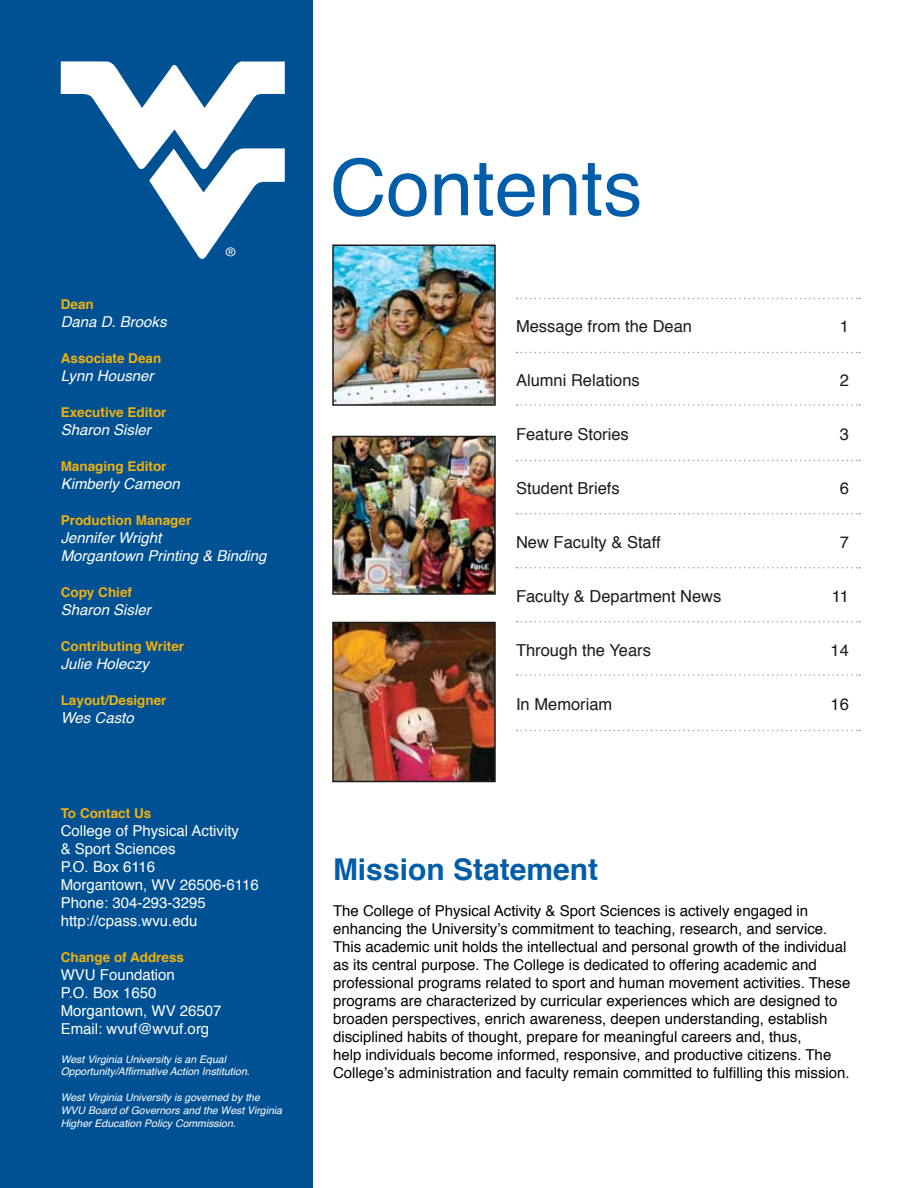
<style>
.page{position:relative;width:918px;height:1188px;background:#fff}
.page>*{position:absolute;margin:0;border:0;box-sizing:border-box;transform-origin:0 0}
.t1{font:78px "Helvetica";color:#005daa}
.t2{font:700 30px "Helvetica";color:#005daa}
.t3{font:16.5px "Helvetica";color:#1e1a18}
.t4{font:15px/18px "Helvetica";color:#000}
.t5{font:15px/18px "Helvetica";color:#fff}
.t6{font:italic 15px/18px "Helvetica";color:#fff}
.t7{font:700 13.5px "Helvetica";color:#eeb111}
.t8{font:italic 10.5px/12.6px "Helvetica";color:#fff}
</style>
<div class="page">
<div style="left:0;top:0;width:313px;height:1188px;background:#005193"></div>
<svg style="left:517px;top:298px;width:343px;height:1px"></svg>
<svg style="left:517px;top:513px;width:343px;height:2px"></svg>
<svg style="left:517px;top:352px;width:343px;height:1px"></svg>
<svg style="left:517px;top:621px;width:343px;height:2px"></svg>
<svg style="left:517px;top:404px;width:343px;height:2px"></svg>
<svg style="left:517px;top:567px;width:343px;height:2px"></svg>
<svg style="left:517px;top:460px;width:343px;height:1px"></svg>
<svg style="left:517px;top:674px;width:343px;height:2px"></svg>
<svg style="left:61px;top:61px;width:224px;height:198px"></svg>
<img style="left:335px;top:247px;width:158px;height:156px">
<div style="left:332px;top:244px;width:164px;height:162px;border:2px solid #1e1a18"></div>
<img style="left:335px;top:439px;width:158px;height:153px">
<div style="left:332px;top:436px;width:164px;height:159px;border:2px solid #1e1a18"></div>
<img style="left:335px;top:625px;width:158px;height:154px">
<div style="left:332px;top:622px;width:164px;height:160px;border:2px solid #1e1a18"></div>
<svg style="left:517px;top:730px;width:343px;height:1px"></svg>
<p class="t7" style="left:61px;top:292px;width:35px">Dean</p>
<p class="t6" style="left:61px;top:313px;width:107px">Dana D. Brooks</p>
<p class="t7" style="left:61px;top:346px;width:102px">Associate Dean</p>
<p class="t6" style="left:61px;top:367px;width:94px">Lynn Housner</p>
<p class="t7" style="left:61px;top:400px;width:107px">Executive Editor</p>
<p class="t6" style="left:61px;top:421px;width:92px">Sharon Sisler</p>
<p class="t7" style="left:61px;top:454px;width:107px">Managing Editor</p>
<p class="t6" style="left:61px;top:475px;width:121px">Kimberly Cameon</p>
<p class="t7" style="left:61px;top:508px;width:132px">Production Manager</p>
<p class="t6" style="left:61px;top:529px;width:207px">Jennifer Wright<br>Morgantown Printing &amp; Binding</p>
<p class="t7" style="left:61px;top:580px;width:73px">Copy Chief</p>
<p class="t6" style="left:61px;top:601px;width:92px">Sharon Sisler</p>
<p class="t7" style="left:61px;top:634px;width:125px">Contributing Writer</p>
<p class="t6" style="left:61px;top:655px;width:90px">Julie Holeczy</p>
<p class="t7" style="left:61px;top:688px;width:107px">Layout/Designer</p>
<p class="t6" style="left:61px;top:709px;width:75px">Wes Casto</p>
<p class="t7" style="left:61px;top:801px;width:92px">To Contact Us</p>
<p class="t5" style="left:61px;top:821px;width:200px">College of Physical Activity<br>&amp; Sport Sciences<br>P.O. Box 6116<br>Morgantown, WV 26506-6116<br>Phone: 304-293-3295 http://cpass.wvu.edu</p>
<p class="t7" style="left:61px;top:945px;width:125px">Change of Address</p>
<p class="t5" style="left:61px;top:965px;width:162px">WVU Foundation<br>P.O. Box 1650<br>Morgantown, WV 26507<br>Email: wvuf@wvuf.org</p>
<p class="t8" style="left:61px;top:1053px;width:191px">West Virginia University is an Equal<br>Opportunity/Affirmative Action Institution.</p>
<p class="t8" style="left:61px;top:1092px;width:223px">West Virginia University is governed by the<br>WVU Board of Governors and the West Virginia<br>Higher Education Policy Commission.</p>
<h1 class="t1" style="left:330px;top:121px;width:314px">Contents</h1>
<p class="t3" style="left:516px;top:312px;width:178px">Message from the Dean</p>
<p class="t3" style="left:840px;top:312px;width:11px">1</p>
<p class="t3" style="left:516px;top:366px;width:125px">Alumni Relations</p>
<p class="t3" style="left:840px;top:366px;width:11px">2</p>
<p class="t3" style="left:516px;top:420px;width:114px">Feature Stories</p>
<p class="t3" style="left:840px;top:420px;width:11px">3</p>
<p class="t3" style="left:516px;top:474px;width:105px">Student Briefs</p>
<p class="t3" style="left:840px;top:474px;width:11px">6</p>
<p class="t3" style="left:516px;top:528px;width:146px">New Faculty &amp; Staff</p>
<p class="t3" style="left:840px;top:528px;width:11px">7</p>
<p class="t3" style="left:516px;top:582px;width:207px">Faculty &amp; Department News</p>
<p class="t3" style="left:832px;top:582px;width:19px">11</p>
<p class="t3" style="left:516px;top:636px;width:136px">Through the Years</p>
<p class="t3" style="left:831px;top:636px;width:20px">14</p>
<p class="t3" style="left:516px;top:690px;width:98px">In Memoriam</p>
<p class="t3" style="left:831px;top:690px;width:20px">16</p>
<h2 class="t2" style="left:333px;top:842px;width:267px">Mission Statement</h2>
<p class="t4" style="left:333px;top:901px;width:519px">The College of Physical Activity &amp; Sport Sciences is actively engaged in enhancing the University’s commitment to teaching, research, and service.<br>This academic unit holds the intellectual and personal growth of the individual as its central purpose. The College is dedicated to offering academic and professional programs related to sport and human movement activities. These programs are characterized by curricular experiences which are designed to broaden perspectives, enrich awareness, deepen understanding, establish disciplined habits of thought, prepare for meaningful careers and, thus,<br>help individuals become informed, responsive, and productive citizens. The College’s administration and faculty remain committed to fulfilling this mission.</p>
</div>
